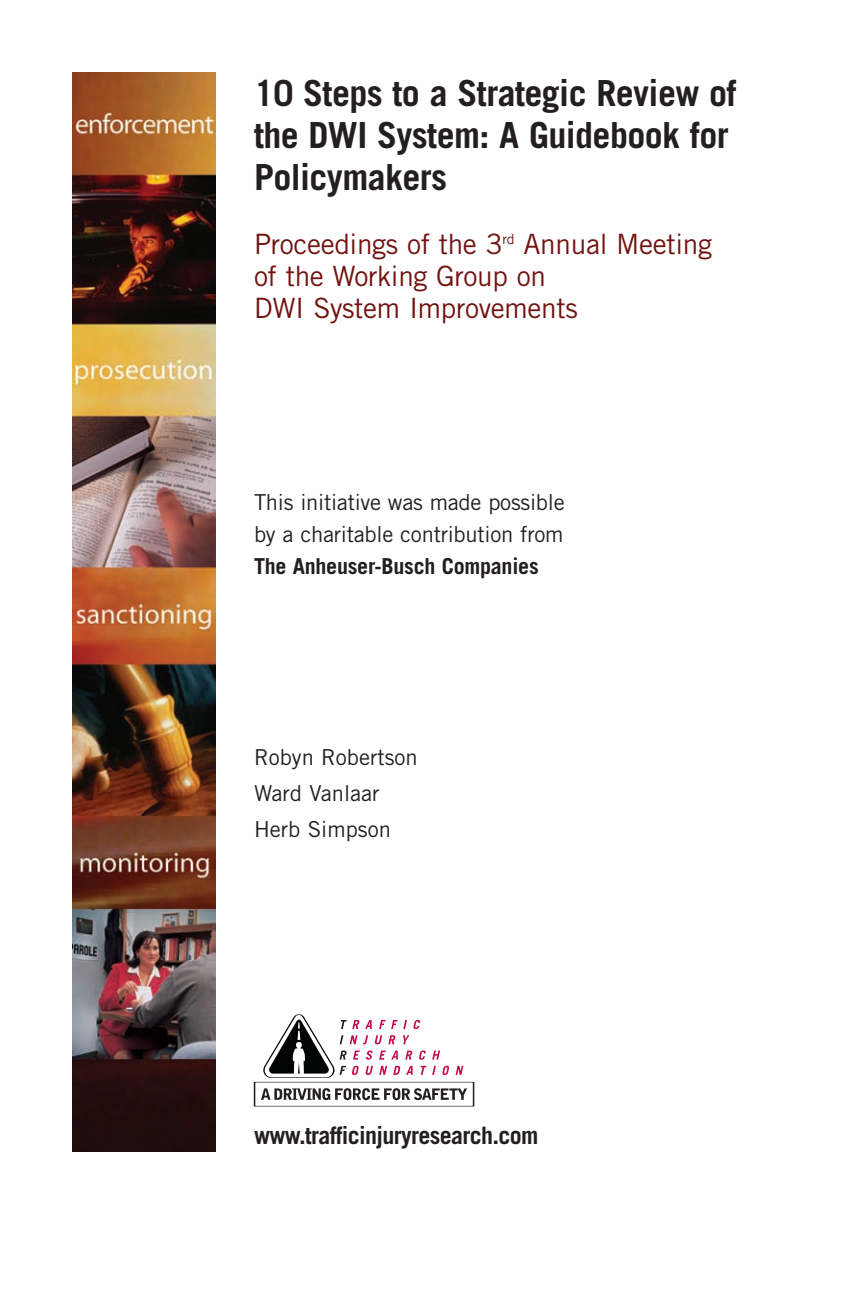
<style>
.page{position:relative;width:864px;height:1296px;background:#fff}
.page>*{position:absolute;margin:0;border:0;box-sizing:border-box;transform-origin:0 0}
.t1{font:700 36px/42px "Trade Gothic";letter-spacing:-.015em;color:#231f20}
.t2{font:28px/32px "Trade Gothic";letter-spacing:-.01em;color:#71120f}
.t3{font:700 24px "Trade Gothic";letter-spacing:-.03em;color:#231f20}
.t4{font:22px/36px "Trade Gothic";letter-spacing:-.01em;color:#231f20}
.t5{font:700 22px "Trade Gothic";letter-spacing:-.01em;color:#231f20}
</style>
<div class="page">
<svg style="left:261px;top:1088px;width:206px;height:12px"></svg>
<svg style="left:456px;top:1066px;width:7px;height:9px"></svg>
<svg style="left:263px;top:1015px;width:186px;height:63px"></svg>
<img style="left:72px;top:72px;width:144px;height:1080px">
<h1 class="t1" style="left:254px;top:75px;width:484px">10 Steps to a Strategic Review of the DWI System: A Guidebook for<br>Policymakers</h1>
<p class="t2" style="left:254px;top:231px;width:460px">Proceedings of the 3<sup>rd</sup> Annual Meeting of the Working Group on<br>DWI System Improvements</p>
<p class="t4" style="left:254px;top:488px;width:312px;line-height:32px">This initiative was made possible by a charitable contribution from</p>
<p class="t5" style="left:254px;top:558px;width:286px">The Anheuser-Busch Companies</p>
<p class="t4" style="left:254px;top:741px;width:165px">Robyn Robertson<br>Ward Vanlaar<br>Herb Simpson</p>
<p class="t3" style="left:254px;top:1127px;width:286px">www.trafficinjuryresearch.com</p>
</div>
